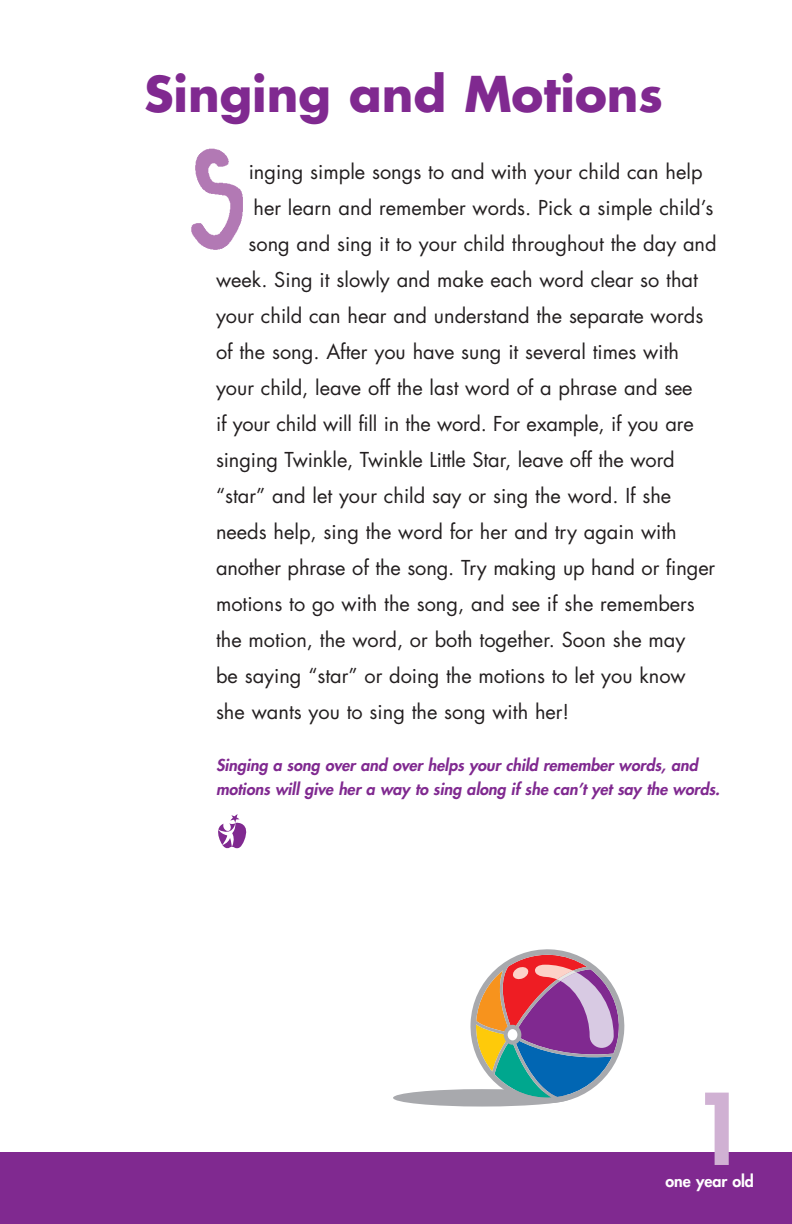
<style>
.page{position:relative;width:792px;height:1224px;background:#fff}
.page>*{position:absolute;margin:0;border:0;box-sizing:border-box;transform-origin:0 0}
.t1{font:800 96px "Futura";color:#d0b1d3}
.t2{font:700 48px "Futura";color:#802990}
.t3{font:20px "Futura";color:#231f20}
.t4{font:italic 800 16px/24px "Futura";color:#802990}
.t5{font:800 16px "Futura";color:#fff}
</style>
<div class="page">
<div style="left:0;top:1152px;width:792px;height:72px;background:#802990"></div>
<svg style="left:218px;top:814px;width:29px;height:35px"></svg>
<img style="left:191px;top:148px;width:52px;height:102px">
<div style="left:393px;top:1089px;width:178px;height:18px;background:#a8a9ad;border-radius:50%"></div>
<svg style="left:469px;top:949px;width:156px;height:156px"></svg>
<h2 class="t2" style="left:144px;top:72px;width:521px">Singing and Motions</h2>
<p class="t3" style="left:249px;top:162px;width:455px">inging simple songs to and with your child can help</p>
<p class="t3" style="left:254px;top:198px;width:461px">her learn and remember words. Pick a simple child’s</p>
<p class="t3" style="left:248px;top:234px;width:470px">song and sing it to your child throughout the day and</p>
<p class="t3" style="left:216px;top:270px;width:483px">week. Sing it slowly and make each word clear so that</p>
<p class="t3" style="left:216px;top:306px;width:489px">your child can hear and understand the separate words</p>
<p class="t3" style="left:216px;top:342px;width:465px">of the song. After you have sung it several times with</p>
<p class="t3" style="left:216px;top:378px;width:478px">your child, leave off the last word of a phrase and see</p>
<p class="t3" style="left:216px;top:414px;width:479px">if your child will fill in the word. For example, if you are</p>
<p class="t3" style="left:216px;top:450px;width:460px">singing Twinkle, Twinkle Little Star, leave off the word</p>
<p class="t3" style="left:216px;top:486px;width:457px">“star” and let your child say or sing the word. If she</p>
<p class="t3" style="left:216px;top:522px;width:462px">needs help, sing the word for her and try again with</p>
<p class="t3" style="left:216px;top:558px;width:501px">another phrase of the song. Try making up hand or finger</p>
<p class="t3" style="left:216px;top:594px;width:480px">motions to go with the song, and see if she remembers</p>
<p class="t3" style="left:216px;top:630px;width:471px">the motion, the word, or both together. Soon she may</p>
<p class="t3" style="left:216px;top:666px;width:471px">be saying “star” or doing the motions to let you know</p>
<p class="t3" style="left:216px;top:702px;width:355px">she wants you to sing the song with her!</p>
<p class="t4" style="left:216px;top:755px;width:505px">Singing a song over and over helps your child remember words, and motions will give her a way to sing along if she can’t yet say the words.</p>
<h1 class="t1" style="left:691px;top:1084px;width:57px">1</h1>
<p class="t5" style="left:666px;top:1174px;width:90px">one year old</p>
</div>
